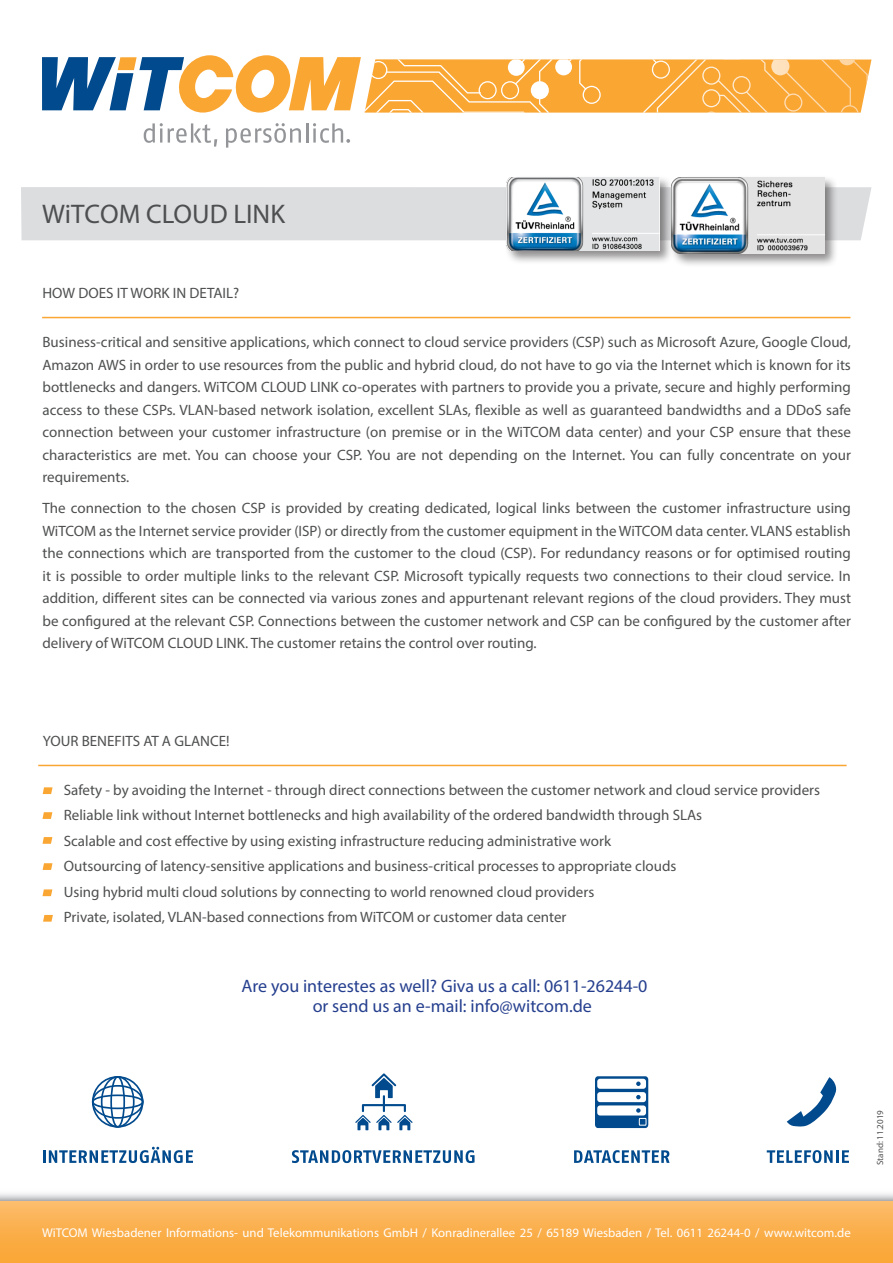
<style>
.page{position:relative;width:893px;height:1263px;background:#fff}
.page>*{position:absolute;margin:0;border:0;box-sizing:border-box;transform-origin:0 0}
.Überschrift_oben_-_F{font:27px "Myriad Pro";color:#4e4f50}
.t1{font:18px/19.4px "Myriad Pro";color:#253f8e}
.Textblock_Fago_10{font:15px/22.5px "Myriad Pro";color:#4e4f50;text-align:justify}
.Text_Aufzählung_-_Fa{font:15px "Myriad Pro";color:#4e4f50}
.Text_oben_-_Fago_10{font:15px "Myriad Pro";color:#4e4f50}
.t2{font:12.75px "Myriad Pro";color:#fff}
.t3{font:9px "Myriad Pro";color:#4e4f50}
</style>
<div class="page">
<div style="left:0;top:1201px;width:893px;height:62px;background:linear-gradient(to bottom,#fcbb69,#faa532)"></div>
<div style="left:21px;top:187px;width:850px;height:53px;background:#dcdddf"></div>
<svg style="left:144px;top:123px;width:73px;height:24px"></svg>
<svg style="left:226px;top:123px;width:75px;height:25px"></svg>
<hr style="left:306px;top:123px;width:2px;height:20px;background:#939598">
<svg style="left:313px;top:123px;width:37px;height:20px"></svg>
<svg style="left:42px;top:55px;width:829px;height:58px"></svg>
<svg style="left:43px;top:1147px;width:150px;height:16px"></svg>
<svg style="left:92px;top:1076px;width:51px;height:51px"></svg>
<svg style="left:292px;top:1150px;width:183px;height:13px"></svg>
<svg style="left:355px;top:1073px;width:58px;height:57px"></svg>
<svg style="left:574px;top:1150px;width:96px;height:13px"></svg>
<div style="left:595px;top:1076px;width:53px;height:52px;background:#004a8d;border-radius:3px"></div>
<div style="left:597px;top:1079px;width:49px;height:10px;background:#fff;border-radius:3px"></div>
<svg style="left:636px;top:1081px;width:5px;height:5px"></svg>
<div style="left:597px;top:1092px;width:49px;height:10px;background:#fff;border-radius:3px"></div>
<svg style="left:636px;top:1095px;width:5px;height:4px"></svg>
<div style="left:597px;top:1105px;width:49px;height:10px;background:#fff;border-radius:3px"></div>
<svg style="left:636px;top:1108px;width:11px;height:18px"></svg>
<svg style="left:767px;top:1150px;width:82px;height:13px"></svg>
<svg style="left:787px;top:1077px;width:50px;height:50px"></svg>
<hr style="left:42px;top:317px;width:808px;height:1px;background:#faa633">
<hr style="left:38px;top:765px;width:809px;height:1px;background:#faa633">
<svg style="left:43px;top:787px;width:10px;height:7px"></svg>
<svg style="left:43px;top:889px;width:9px;height:7px"></svg>
<svg style="left:43px;top:837px;width:9px;height:7px"></svg>
<svg style="left:43px;top:863px;width:9px;height:7px"></svg>
<svg style="left:43px;top:915px;width:10px;height:7px"></svg>
<div style="left:504px;top:175px;width:169px;height:89px;background:#231f20;opacity:.51"></div>
<img style="left:506px;top:177px;width:153px;height:73px">
<div style="left:669px;top:175px;width:169px;height:93px;background:#231f20;opacity:.51"></div>
<img style="left:671px;top:177px;width:153px;height:77px">
<svg style="left:43px;top:812px;width:9px;height:7px"></svg>
<p class="Überschrift_oben_-_F" style="left:42px;top:197px;width:244px">WiTCOM CLOUD LINK</p>
<p class="Text_oben_-_Fago_10" style="left:43px;top:284px;width:198px">HOW DOES IT WORK IN DETAIL?</p>
<p class="Textblock_Fago_10" style="left:43px;top:331px;width:810px">Business-critical and sensitive applications, which connect to cloud service providers (CSP) such as Microsoft Azure, Google Cloud, Amazon AWS in order to use resources from the public and hybrid cloud, do not have to go via the Internet which is known for its bottlenecks and dangers. WiTCOM CLOUD LINK co-operates with partners to provide you a private, secure and highly performing access to these CSPs. VLAN-based network isolation, excellent SLAs, flexible as well as guaranteed bandwidths and a DDoS safe connection between your customer infrastructure (on premise or in the WiTCOM data center) and your CSP ensure that these characteristics are met. You can choose your CSP. You are not depending on the Internet. You can fully concentrate on your requirements.</p>
<p class="Textblock_Fago_10" style="left:43px;top:497px;width:810px">The connection to the chosen CSP is provided by creating dedicated, logical links between the customer infrastructure using WiTCOM as the Internet service provider (ISP) or directly from the customer equipment in the WiTCOM data center. VLANS establish the connections which are transported from the customer to the cloud (CSP). For redundancy reasons or for optimised routing it is possible to order multiple links to the relevant CSP. Microsoft typically requests two connections to their cloud service. In addition, different sites can be connected via various zones and appurtenant relevant regions of the cloud providers. They must be configured at the relevant CSP. Connections between the customer network and CSP can be configured by the customer after delivery of WiTCOM CLOUD LINK. The customer retains the control over routing.</p>
<p class="Text_oben_-_Fago_10" style="left:43px;top:732px;width:188px">YOUR BENEFITS AT A GLANCE!</p>
<p class="Text_Aufzählung_-_Fa" style="left:64px;top:780px;width:758px">Safety - by avoiding the Internet - through direct connections between the customer network and cloud service providers</p>
<p class="Text_Aufzählung_-_Fa" style="left:64px;top:806px;width:640px">Reliable link without Internet bottlenecks and high availability of the ordered bandwidth through SLAs</p>
<p class="Text_Aufzählung_-_Fa" style="left:64px;top:831px;width:549px">Scalable and cost effective by using existing infrastructure reducing administrative work</p>
<p class="Text_Aufzählung_-_Fa" style="left:64px;top:857px;width:614px">Outsourcing of latency-sensitive applications and business-critical processes to appropriate clouds</p>
<p class="Text_Aufzählung_-_Fa" style="left:64px;top:882px;width:532px">Using hybrid multi cloud solutions by connecting to world renowned cloud providers</p>
<p class="Text_Aufzählung_-_Fa" style="left:64px;top:908px;width:504px">Private, isolated, VLAN-based connections from WiTCOM or customer data center</p>
<p class="t1" style="left:313px;top:976px;width:336px;text-indent:-71px">Are you interestes as well? Giva us a call: 0611-26244-0 or send us an e-mail: info@witcom.de</p>
<p class="t2" style="left:42px;top:1225px;width:810px">WiTCOM Wiesbadener Informations- und Telekommunikations GmbH / Konradinerallee 25 / 65189 Wiesbaden / Tel. 0611 26244-0 / www.witcom.de</p>
<p class="t3" style="left:874px;top:1165px;width:57px;rotate:-90deg">Stand: 11.2019</p>
</div>
